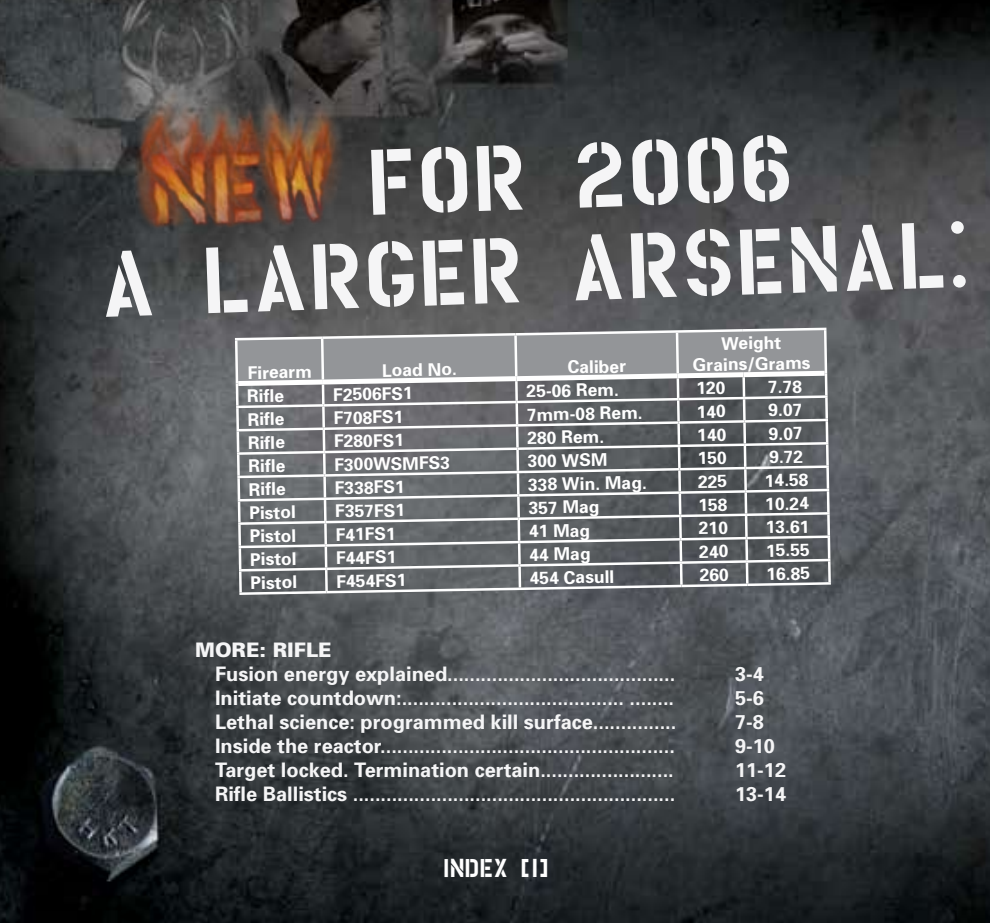
<style>
.page{position:relative;width:990px;height:923px;background:#fff}
.page>*{position:absolute;margin:0;border:0;box-sizing:border-box;transform-origin:0 0}
.t1{font:90px/92.5px "House Broken Clean";color:#f5f5f6}
.t2{font:25px "House Broken Clean";color:#fff}
.t3{font:700 20px "Univers";color:#f5f5f6}
.t4{font:900 20px "Univers";color:#f5f5f6}
.t5{font:700 17.5px/21px "Univers";color:#fff;text-align:center}
</style>
<div class="page">
<img style="left:0;top:0;width:990px;height:922px">
<img style="left:104px;top:56px;width:287px;height:199px">
<svg style="left:232px;top:326px;width:601px;height:270px;background:#797c7f"></svg>
<h1 class="t1" style="left:95px;top:152px;width:873px;text-indent:271px;rotate:-2deg">FOR 2006<br>A LARGER ARSENAL:</h1>
<p class="t5" style="left:692px;top:333px;width:119px;rotate:-1deg">Weight<br>Grains/Grams</p>
<p class="t5" style="left:247px;top:361px;width:66px;rotate:-1deg">Firearm</p>
<p class="t5" style="left:382px;top:359px;width:76px;rotate:-1deg">Load No.</p>
<p class="t5" style="left:567px;top:356px;width:60px;rotate:-1deg">Caliber</p>
<p class="t5" style="left:247px;top:385px;width:38px;rotate:-1deg">Rifl e</p>
<p class="t5" style="left:333px;top:383px;width:81px;rotate:-1deg">F2506FS1</p>
<p class="t5" style="left:526px;top:380px;width:94px;rotate:-1deg">25-06 Rem.</p>
<p class="t5" style="left:768px;top:376px;width:36px;rotate:-1deg">7.78</p>
<p class="t5" style="left:247px;top:408px;width:38px;rotate:-1deg">Rifl e</p>
<p class="t5" style="left:333px;top:407px;width:72px;rotate:-1deg">F708FS1</p>
<p class="t5" style="left:527px;top:403px;width:117px;rotate:-1deg">7mm-08 Rem.</p>
<p class="t5" style="left:768px;top:399px;width:36px;rotate:-1deg">9.07</p>
<p class="t5" style="left:248px;top:431px;width:38px;rotate:-1deg">Rifl e</p>
<p class="t5" style="left:334px;top:430px;width:72px;rotate:-1deg">F280FS1</p>
<p class="t5" style="left:527px;top:426px;width:78px;rotate:-1deg">280 Rem.</p>
<p class="t5" style="left:769px;top:422px;width:36px;rotate:-1deg">9.07</p>
<p class="t5" style="left:248px;top:455px;width:38px;rotate:-1deg">Rifl e</p>
<p class="t5" style="left:334px;top:453px;width:117px;rotate:-1deg">F300WSMFS3</p>
<p class="t5" style="left:528px;top:450px;width:81px;rotate:-1deg">300 WSM</p>
<p class="t5" style="left:769px;top:446px;width:36px;rotate:-1deg">9.72</p>
<p class="t5" style="left:249px;top:478px;width:38px;rotate:-1deg">Rifl e</p>
<p class="t5" style="left:335px;top:477px;width:72px;rotate:-1deg">F338FS1</p>
<p class="t5" style="left:528px;top:473px;width:120px;rotate:-1deg">338 Win. Mag.</p>
<p class="t5" style="left:765px;top:469px;width:45px;rotate:-1deg">14.58</p>
<p class="t5" style="left:249px;top:501px;width:48px;rotate:-1deg">Pistol</p>
<p class="t5" style="left:335px;top:500px;width:72px;rotate:-1deg">F357FS1</p>
<p class="t5" style="left:528px;top:497px;width:72px;rotate:-1deg">357 Mag</p>
<p class="t5" style="left:765px;top:492px;width:45px;rotate:-1deg">10.24</p>
<p class="t5" style="left:249px;top:525px;width:48px;rotate:-1deg">Pistol</p>
<p class="t5" style="left:335px;top:523px;width:62px;rotate:-1deg">F41FS1</p>
<p class="t5" style="left:529px;top:520px;width:63px;rotate:-1deg">41 Mag</p>
<p class="t5" style="left:765px;top:516px;width:45px;rotate:-1deg">13.61</p>
<p class="t5" style="left:250px;top:548px;width:48px;rotate:-1deg">Pistol</p>
<p class="t5" style="left:336px;top:547px;width:62px;rotate:-1deg">F44FS1</p>
<p class="t5" style="left:529px;top:543px;width:63px;rotate:-1deg">44 Mag</p>
<p class="t5" style="left:766px;top:539px;width:45px;rotate:-1deg">15.55</p>
<p class="t5" style="left:250px;top:571px;width:48px;rotate:-1deg">Pistol</p>
<p class="t5" style="left:336px;top:570px;width:72px;rotate:-1deg">F454FS1</p>
<p class="t5" style="left:530px;top:567px;width:86px;rotate:-1deg">454 Casull</p>
<p class="t5" style="left:766px;top:562px;width:45px;rotate:-1deg">16.85</p>
<p class="t4" style="left:195px;top:637px;width:138px">MORE: RIFLE</p>
<p class="t3" style="left:215px;top:661px;width:462px">Fusion energy explained.........................................</p>
<p class="t3" style="left:735px;top:661px;width:30px">3-4</p>
<p class="t3" style="left:215px;top:685px;width:461px">Initiate countdown:........................................ ........</p>
<p class="t3" style="left:735px;top:685px;width:30px">5-6</p>
<p class="t3" style="left:215px;top:709px;width:463px">Lethal science: programmed kill surface...............</p>
<p class="t3" style="left:735px;top:709px;width:30px">7-8</p>
<p class="t3" style="left:215px;top:733px;width:461px">Inside the reactor.....................................................</p>
<p class="t3" style="left:735px;top:733px;width:42px">9-10</p>
<p class="t3" style="left:215px;top:757px;width:460px">Target locked. Termination certain........................</p>
<p class="t3" style="left:735px;top:757px;width:53px">11-12</p>
<p class="t3" style="left:215px;top:781px;width:462px">Rifle Ballistics ..........................................................</p>
<p class="t3" style="left:735px;top:781px;width:53px">13-14</p>
<p class="t2" style="left:443px;top:858px;width:107px">INDEX [1]</p>
</div>
